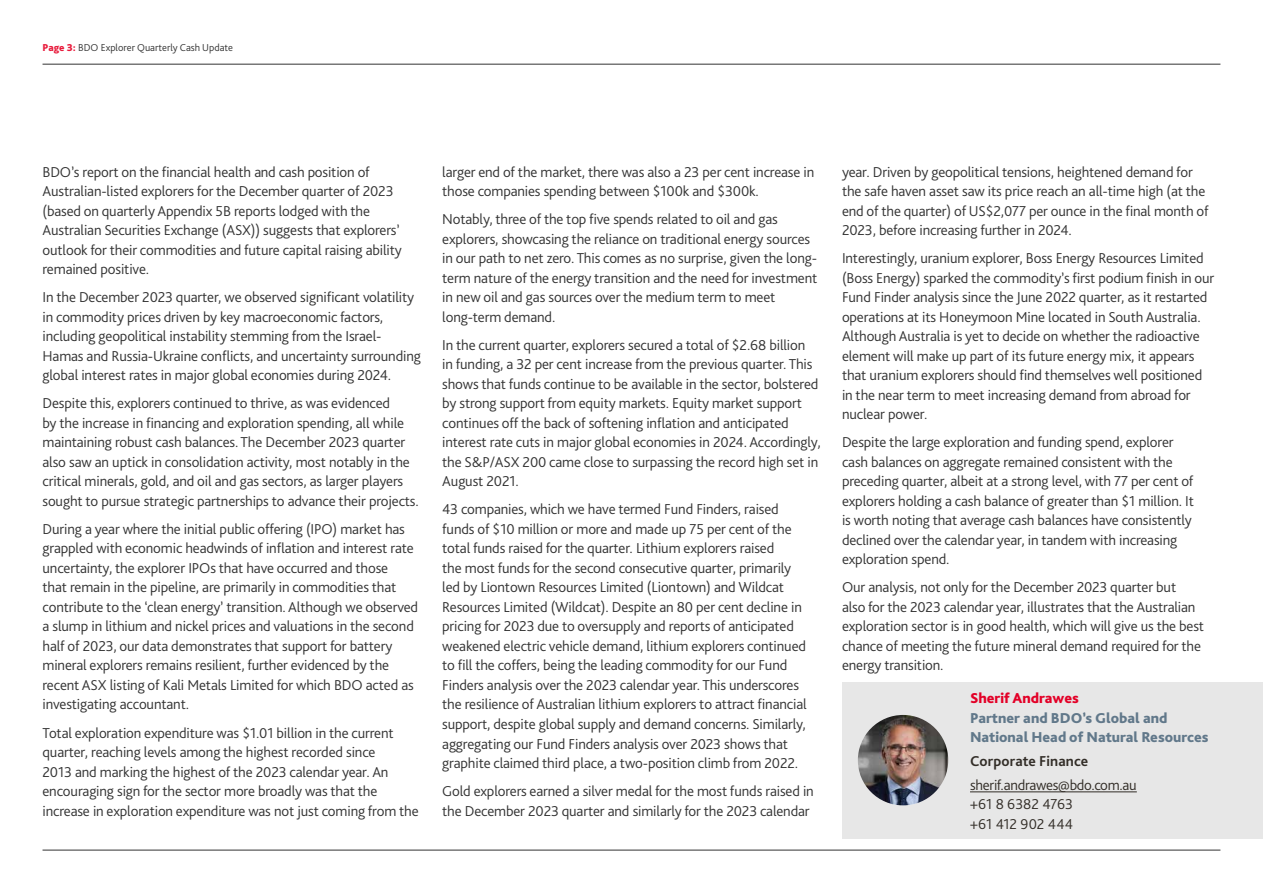
<style>
.page{position:relative;width:1263px;height:893px;background:#fff}
.page>*{position:absolute;margin:0;border:0;box-sizing:border-box;transform-origin:0 0}
.t1{font:300 15px/19.5px "Bliss Pro";letter-spacing:-.01em;color:#333}
.t2{font:800 15px/19.5px "Bliss Pro";color:#61788a}
.t3{font:300 15px/19.5px "Bliss Pro";letter-spacing:-.015em;color:#322d27}
.t4{font:700 15px "Bliss Pro";letter-spacing:.01em;color:#322d27}
.t5{font:800 15px "Bliss Pro";color:#e30027}
.t6{font:300 10.5px "Bliss Pro";color:#333}
.s1{font-weight:800;color:#e81a3b}
</style>
<div class="page">
<hr style="left:43px;top:64px;width:1177px;height:1px;background:#333">
<div style="left:842px;top:682px;width:421px;height:156px;background:#e7e7e7"></div>
<img style="left:858px;top:715px;width:90px;height:90px;border-radius:45px">
<hr style="left:970px;top:791px;width:167px;height:1px;background:#322d27">
<hr style="left:43px;top:850px;width:1177px;height:1px;background:#333">
<p class="t6" style="left:43px;top:40px;width:192px"><span class="s1">Page 3:</span> BDO Explorer Quarterly Cash Update</p>
<p class="t1" style="left:43px;top:162px;width:361px">BDO’s report on the financial health and cash position of Australian-listed explorers for the December quarter of 2023 (based on quarterly Appendix 5B reports lodged with the Australian Securities Exchange (ASX)) suggests that explorers’ outlook for their commodities and future capital raising ability remained positive.</p>
<p class="t1" style="left:43px;top:287px;width:380px">In the December 2023 quarter, we observed significant volatility in commodity prices driven by key macroeconomic factors, including geopolitical instability stemming from the Israel-Hamas and Russia-Ukraine conflicts, and uncertainty surrounding global interest rates in major global economies during 2024.</p>
<p class="t1" style="left:43px;top:393px;width:378px">Despite this, explorers continued to thrive, as was evidenced<br>by the increase in financing and exploration spending, all while maintaining robust cash balances. The December 2023 quarter also saw an uptick in consolidation activity, most notably in the critical minerals, gold, and oil and gas sectors, as larger players sought to pursue strategic partnerships to advance their projects.</p>
<p class="t1" style="left:43px;top:519px;width:377px">During a year where the initial public offering (IPO) market has grappled with economic headwinds of inflation and interest rate uncertainty, the explorer IPOs that have occurred and those<br>that remain in the pipeline, are primarily in commodities that contribute to the ‘clean energy’ transition. Although we observed a slump in lithium and nickel prices and valuations in the second half of 2023, our data demonstrates that support for battery mineral explorers remains resilient, further evidenced by the recent ASX listing of Kali Metals Limited for which BDO acted as investigating accountant.</p>
<p class="t1" style="left:43px;top:722px;width:378px">Total exploration expenditure was $1.01 billion in the current quarter, reaching levels among the highest recorded since<br>2013 and marking the highest of the 2023 calendar year. An encouraging sign for the sector more broadly was that the increase in exploration expenditure was not just coming from the</p>
<p class="t1" style="left:442px;top:162px;width:374px">larger end of the market, there was also a 23 per cent increase in those companies spending between $100k and $300k.</p>
<p class="t1" style="left:442px;top:209px;width:377px">Notably, three of the top five spends related to oil and gas explorers, showcasing the reliance on traditional energy sources in our path to net zero. This comes as no surprise, given the long&shy;term nature of the energy transition and the need for investment in new oil and gas sources over the medium term to meet long-term demand.</p>
<p class="t1" style="left:442px;top:335px;width:380px">In the current quarter, explorers secured a total of $2.68 billion<br>in funding, a 32 per cent increase from the previous quarter. This shows that funds continue to be available in the sector, bolstered by strong support from equity markets. Equity market support continues off the back of softening inflation and anticipated interest rate cuts in major global economies in 2024. Accordingly, the S&amp;P/ASX 200 came close to surpassing the record high set in August 2021.</p>
<p class="t1" style="left:442px;top:499px;width:366px">43 companies, which we have termed Fund Finders, raised funds of $10 million or more and made up 75 per cent of the total funds raised for the quarter. Lithium explorers raised<br>the most funds for the second consecutive quarter, primarily led by Liontown Resources Limited (Liontown) and Wildcat Resources Limited (Wildcat). Despite an 80 per cent decline in pricing for 2023 due to oversupply and reports of anticipated weakened electric vehicle demand, lithium explorers continued to fill the coffers, being the leading commodity for our Fund Finders analysis over the 2023 calendar year. This underscores the resilience of Australian lithium explorers to attract financial support, despite global supply and demand concerns. Similarly, aggregating our Fund Finders analysis over 2023 shows that graphite claimed third place, a two-position climb from 2022.</p>
<p class="t1" style="left:442px;top:781px;width:373px">Gold explorers earned a silver medal for the most funds raised in the December 2023 quarter and similarly for the 2023 calendar</p>
<p class="t1" style="left:842px;top:162px;width:368px">year. Driven by geopolitical tensions, heightened demand for the safe haven asset saw its price reach an all-time high (at the end of the quarter) of US$2,077 per ounce in the final month of 2023, before increasing further in 2024.</p>
<p class="t1" style="left:842px;top:248px;width:374px">Interestingly, uranium explorer, Boss Energy Resources Limited (Boss Energy) sparked the commodity’s first podium finish in our Fund Finder analysis since the June 2022 quarter, as it restarted operations at its Honeymoon Mine located in South Australia.<br>Although Australia is yet to decide on whether the radioactive element will make up part of its future energy mix, it appears that uranium explorers should find themselves well positioned in the near term to meet increasing demand from abroad for nuclear power.</p>
<p class="t1" style="left:842px;top:432px;width:353px">Despite the large exploration and funding spend, explorer cash balances on aggregate remained consistent with the preceding quarter, albeit at a strong level, with 77 per cent of explorers holding a cash balance of greater than $1 million. It is worth noting that average cash balances have consistently declined over the calendar year, in tandem with increasing exploration spend.</p>
<p class="t1" style="left:842px;top:577px;width:364px">Our analysis, not only for the December 2023 quarter but<br>also for the 2023 calendar year, illustrates that the Australian exploration sector is in good health, which will give us the best chance of meeting the future mineral demand required for the energy transition.</p>
<p class="t5" style="left:970px;top:689px;width:110px">Sherif Andrawes</p>
<p class="t2" style="left:970px;top:707px;width:240px">Partner and BDO’s Global and<br>National Head of Natural Resources</p>
<p class="t4" style="left:970px;top:751px;width:120px">Corporate Finance</p>
<p class="t3" style="left:970px;top:774px;width:168px">sherif.andrawes@bdo.com.au +61 8 6382 4763<br>+61 412 902 444</p>
</div>
